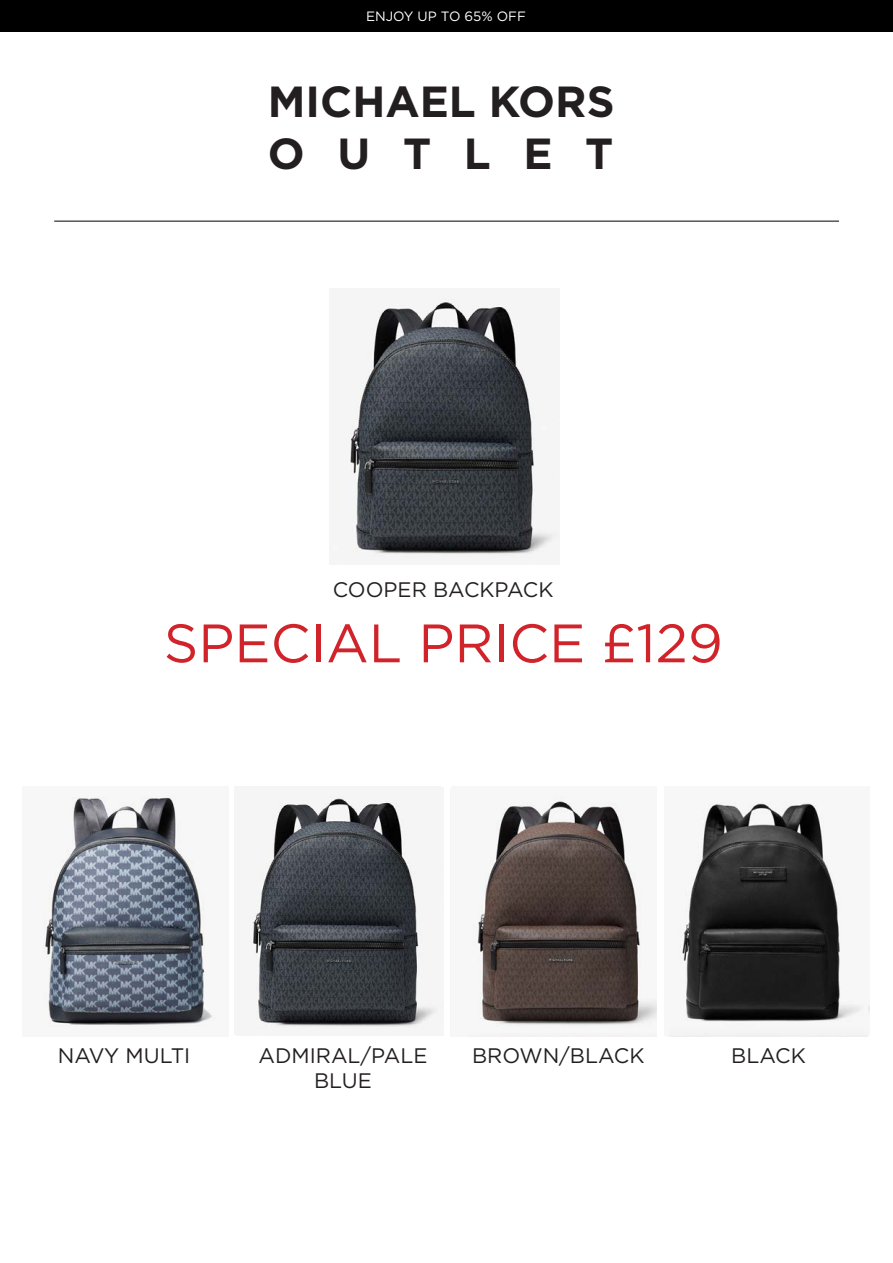
<style>
.page{position:relative;width:893px;height:1263px;background:#fff}
.page>*{position:absolute;margin:0;border:0;box-sizing:border-box;transform-origin:0 0}
.t1{font:54px "Gotham";color:#d1232a}
.t2{font:700 43.5px "Gotham";color:#231f20}
.t3{font:21px "Gotham";color:#231f20}
.t4{font:13.5px "Gotham";color:#fff}
</style>
<div class="page">
<div style="left:0;top:0;width:893px;height:32px;background:#000"></div>
<hr style="left:54px;top:221px;width:785px;height:1px;background:#000">
<img style="left:469px;top:796px;width:187px;height:240px">
<img style="left:670px;top:802px;width:197px;height:234px">
<img style="left:249px;top:796px;width:192px;height:233px">
<img style="left:43px;top:796px;width:173px;height:231px">
<img style="left:345px;top:298px;width:214px;height:266px">
<p class="t4" style="left:366px;top:8px;width:161px">ENJOY UP TO 65% OFF</p>
<p class="t2" style="left:268px;top:72px;width:348px">MICHAEL KORS</p>
<p class="t2" style="left:268px;top:125px;width:347px">OUTLET</p>
<p class="t3" style="left:333px;top:576px;width:222px">COOPER BACKPACK</p>
<p class="t1" style="left:164px;top:609px;width:561px">SPECIAL PRICE £129</p>
<p class="t3" style="left:58px;top:1042px;width:134px">NAVY MULTI</p>
<p class="t3" style="left:258px;top:1042px;width:171px">ADMIRAL/PALE</p>
<p class="t3" style="left:472px;top:1042px;width:174px">BROWN/BLACK</p>
<p class="t3" style="left:731px;top:1042px;width:76px">BLACK</p>
<p class="t3" style="left:314px;top:1067px;width:59px">BLUE</p>
</div>
